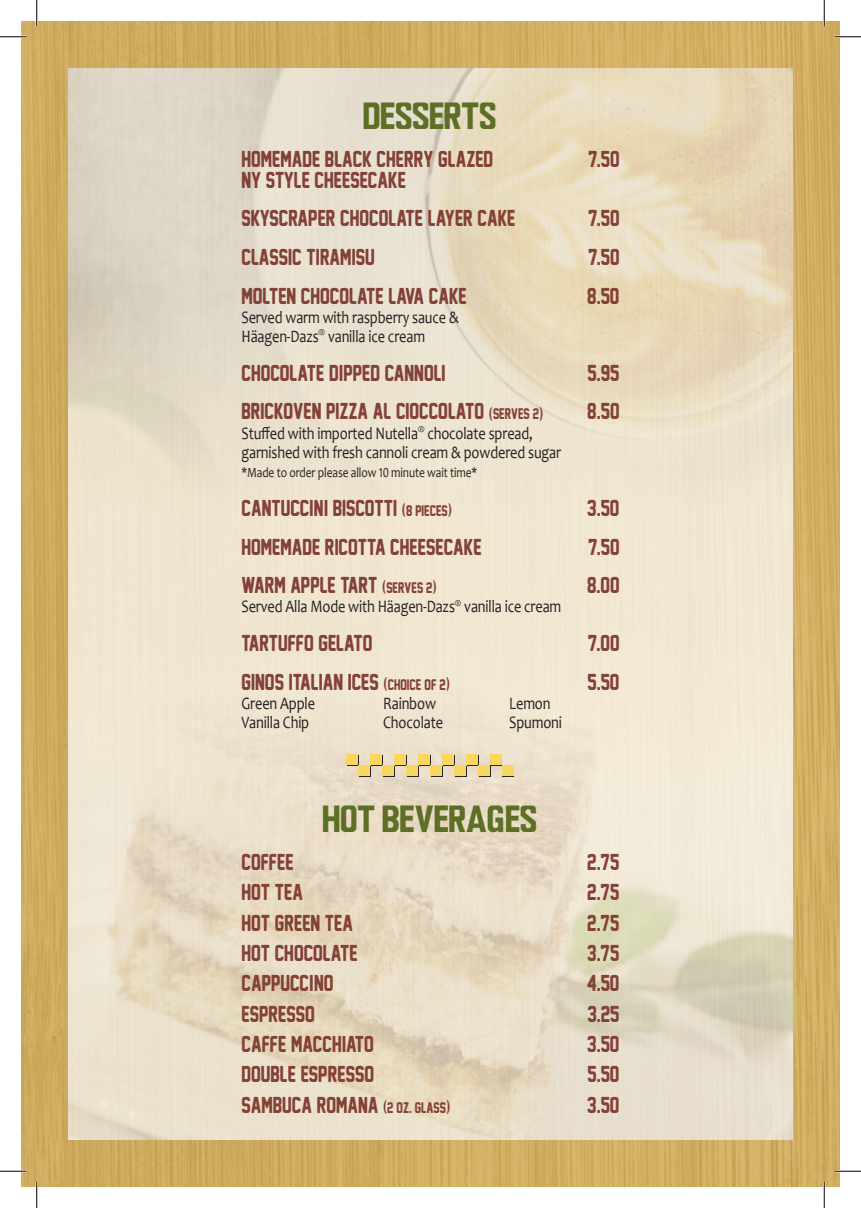
<style>
.page{position:relative;width:861px;height:1208px;background:#fff}
.page>*{position:absolute;margin:0;border:0;box-sizing:border-box;transform-origin:0 0}
.t1{font:38.5px "Wagner Modern";color:#5c6f24}
.t2{font:21px/38.7px "New Athletic M54";color:#844136;scale:.9 1}
.t3{font:17.5px/19.2px "Candara";letter-spacing:-.01em;color:#231f20;scale:.82 1}
.t4{font:14px "Candara";letter-spacing:-.01em;color:#231f20;scale:.82 1}
.s1{font-family:"Helvetica";font-weight:700;font-stretch:condensed;font-size:14px}
.s2{font-size:14px}
</style>
<div class="page">
<div style="left:21px;top:21px;width:819px;height:1165px;background:#d0ad60"></div>
<div style="left:68px;top:68px;width:725px;height:1071px;background:#f1e6d1"></div>
<img style="left:68px;top:68px;width:725px;height:408px">
<img style="left:68px;top:747px;width:725px;height:392px">
<div style="left:407px;top:766px;width:12px;height:11px;background:#f9d660"></div>
<div style="left:419px;top:755px;width:12px;height:11px;background:#202527"></div>
<div style="left:431px;top:766px;width:12px;height:11px;background:#f9d660"></div>
<div style="left:443px;top:755px;width:12px;height:11px;background:#202527"></div>
<div style="left:455px;top:766px;width:12px;height:11px;background:#f9d660"></div>
<div style="left:359px;top:766px;width:12px;height:11px;background:#f9d660"></div>
<div style="left:371px;top:755px;width:12px;height:11px;background:#202527"></div>
<div style="left:383px;top:766px;width:12px;height:11px;background:#f9d660"></div>
<div style="left:395px;top:755px;width:12px;height:11px;background:#202527"></div>
<div style="left:347px;top:755px;width:12px;height:11px;background:#202527"></div>
<div style="left:479px;top:766px;width:11px;height:11px;background:#f9d660"></div>
<div style="left:491px;top:755px;width:11px;height:11px;background:#202527"></div>
<div style="left:502px;top:766px;width:12px;height:11px;background:#f9d660"></div>
<div style="left:467px;top:755px;width:12px;height:11px;background:#202527"></div>
<div style="left:406px;top:765px;width:12px;height:10px;background:#f9d660"></div>
<div style="left:418px;top:754px;width:12px;height:11px;background:#f9d660"></div>
<div style="left:430px;top:765px;width:12px;height:10px;background:#f9d660"></div>
<div style="left:442px;top:754px;width:12px;height:11px;background:#f9d660"></div>
<div style="left:454px;top:765px;width:12px;height:10px;background:#f9d660"></div>
<div style="left:358px;top:765px;width:12px;height:10px;background:#f9d660"></div>
<div style="left:370px;top:754px;width:12px;height:11px;background:#f9d660"></div>
<div style="left:382px;top:765px;width:12px;height:10px;background:#f9d660"></div>
<div style="left:394px;top:754px;width:12px;height:11px;background:#f9d660"></div>
<div style="left:347px;top:754px;width:11px;height:11px;background:#f9d660"></div>
<div style="left:478px;top:765px;width:12px;height:10px;background:#f9d660"></div>
<div style="left:490px;top:754px;width:12px;height:11px;background:#f9d660"></div>
<div style="left:502px;top:765px;width:12px;height:10px;background:#f9d660"></div>
<div style="left:466px;top:754px;width:12px;height:11px;background:#f9d660"></div>
<hr style="left:0;top:36px;width:26px;height:2px;background:#fff">
<hr style="left:835px;top:36px;width:26px;height:2px;background:#fff">
<hr style="left:0;top:1170px;width:26px;height:2px;background:#fff">
<hr style="left:835px;top:1170px;width:26px;height:2px;background:#fff">
<hr style="left:36px;top:0;width:2px;height:26px;background:#fff">
<hr style="left:36px;top:1181px;width:2px;height:27px;background:#fff">
<hr style="left:823px;top:0;width:2px;height:26px;background:#fff">
<hr style="left:823px;top:1181px;width:2px;height:27px;background:#fff">
<svg style="left:0;top:36px;width:26px;height:1px"></svg>
<svg style="left:835px;top:36px;width:26px;height:1px"></svg>
<svg style="left:0;top:1170px;width:26px;height:1px"></svg>
<svg style="left:835px;top:1170px;width:26px;height:1px"></svg>
<svg style="left:36px;top:0;width:1px;height:26px"></svg>
<svg style="left:36px;top:1181px;width:1px;height:27px"></svg>
<svg style="left:824px;top:0;width:1px;height:26px"></svg>
<svg style="left:824px;top:1181px;width:1px;height:27px"></svg>
<h1 class="t1" style="left:364px;top:98px;width:135px">DESSERTS</h1>
<p class="t2" style="left:242px;top:140px;width:281px">HOMEMADE BLACK CHERRY GLAZED</p>
<p class="t2" style="left:588px;top:140px;width:36px">7.50</p>
<p class="t2" style="left:242px;top:161px;width:306px">NY STYLE CHEESECAKE<br>SKYSCRAPER CHOCOLATE LAYER CAKE</p>
<p class="t2" style="left:588px;top:200px;width:36px">7.50</p>
<p class="t2" style="left:242px;top:238px;width:150px">CLASSIC TIRAMISU</p>
<p class="t2" style="left:588px;top:238px;width:36px">7.50</p>
<p class="t2" style="left:242px;top:277px;width:252px">MOLTEN CHOCOLATE LAVA CAKE</p>
<p class="t2" style="left:587px;top:277px;width:37px">8.50</p>
<p class="t3" style="left:242px;top:308px;width:267px">Served warm with raspberry sauce &amp;<br>Häagen-Dazs<sup>®</sup> vanilla ice cream</p>
<p class="t2" style="left:242px;top:354px;width:228px">CHOCOLATE DIPPED CANNOLI</p>
<p class="t2" style="left:588px;top:354px;width:37px">5.95</p>
<p class="t2" style="left:242px;top:393px;width:337px">BRICKOVEN PIZZA AL CIOCCOLATO <span class="s1">(</span><span class="s2">SERVES 2</span><span class="s1">)</span></p>
<p class="t2" style="left:587px;top:393px;width:37px">8.50</p>
<p class="t3" style="left:242px;top:423px;width:391px">Stuffed with imported Nutella<sup>®</sup> chocolate spread, garnished with fresh cannoli cream &amp; powdered sugar</p>
<p class="t4" style="left:242px;top:464px;width:289px">*Made to order please allow 10 minute wait time*</p>
<p class="t2" style="left:242px;top:489px;width:235px">CANTUCCINI BISCOTTI <span class="s1">(</span><span class="s2">8 PIECES</span><span class="s1">)</span></p>
<p class="t2" style="left:587px;top:489px;width:37px">3.50</p>
<p class="t2" style="left:242px;top:528px;width:268px">HOMEMADE RICOTTA CHEESECAKE</p>
<p class="t2" style="left:588px;top:528px;width:36px">7.50</p>
<p class="t2" style="left:242px;top:566px;width:230px">WARM APPLE TART <span class="s1">(</span><span class="s2">SERVES 2</span><span class="s1">)</span>)</p>
<p class="t2" style="left:587px;top:566px;width:37px">8.00</p>
<p class="t3" style="left:242px;top:597px;width:392px">Served Alla Mode with Häagen-Dazs<sup>®</sup> vanilla ice cream</p>
<p class="t2" style="left:242px;top:624px;width:147px">TARTUFFO GELATO</p>
<p class="t2" style="left:588px;top:624px;width:37px">7.00</p>
<p class="t2" style="left:242px;top:663px;width:233px">GINO'S ITALIAN ICES <span class="s1">(</span><span class="s2">CHOICE OF 2</span><span class="s1">)</span></p>
<p class="t2" style="left:587px;top:663px;width:37px">5.50</p>
<p class="t3" style="left:242px;top:693px;width:91px">Green Apple</p>
<p class="t3" style="left:383px;top:693px;width:66px">Rainbow</p>
<p class="t3" style="left:509px;top:693px;width:52px">Lemon</p>
<p class="t3" style="left:242px;top:713px;width:84px">Vanilla Chip</p>
<p class="t3" style="left:383px;top:713px;width:75px">Chocolate</p>
<p class="t3" style="left:509px;top:713px;width:66px">Spumoni</p>
<h1 class="t1" style="left:323px;top:801px;width:216px">HOT BEVERAGES</h1>
<p class="t2" style="left:242px;top:843px;width:60px">COFFEE</p>
<p class="t2" style="left:587px;top:843px;width:37px">2.75</p>
<p class="t2" style="left:242px;top:873px;width:70px">HOT TEA</p>
<p class="t2" style="left:587px;top:873px;width:37px">2.75</p>
<p class="t2" style="left:242px;top:904px;width:126px">HOT GREEN TEA</p>
<p class="t2" style="left:587px;top:904px;width:37px">2.75</p>
<p class="t2" style="left:242px;top:934px;width:131px">HOT CHOCOLATE</p>
<p class="t2" style="left:587px;top:934px;width:37px">3.75</p>
<p class="t2" style="left:242px;top:964px;width:104px">CAPPUCCINO</p>
<p class="t2" style="left:586px;top:964px;width:38px">4.50</p>
<p class="t2" style="left:242px;top:995px;width:83px">ESPRESSO</p>
<p class="t2" style="left:587px;top:995px;width:37px">3.25</p>
<p class="t2" style="left:242px;top:1025px;width:149px">CAFFE MACCHIATO</p>
<p class="t2" style="left:587px;top:1025px;width:37px">3.50</p>
<p class="t2" style="left:242px;top:1055px;width:149px">DOUBLE ESPRESSO</p>
<p class="t2" style="left:587px;top:1055px;width:37px">5.50</p>
<p class="t2" style="left:242px;top:1086px;width:233px">SAMBUCA ROMANA <span class="s1">(</span><span class="s2">2 OZ. GLASS</span><span class="s1">)</span></p>
<p class="t2" style="left:587px;top:1086px;width:37px">3.50</p>
</div>
